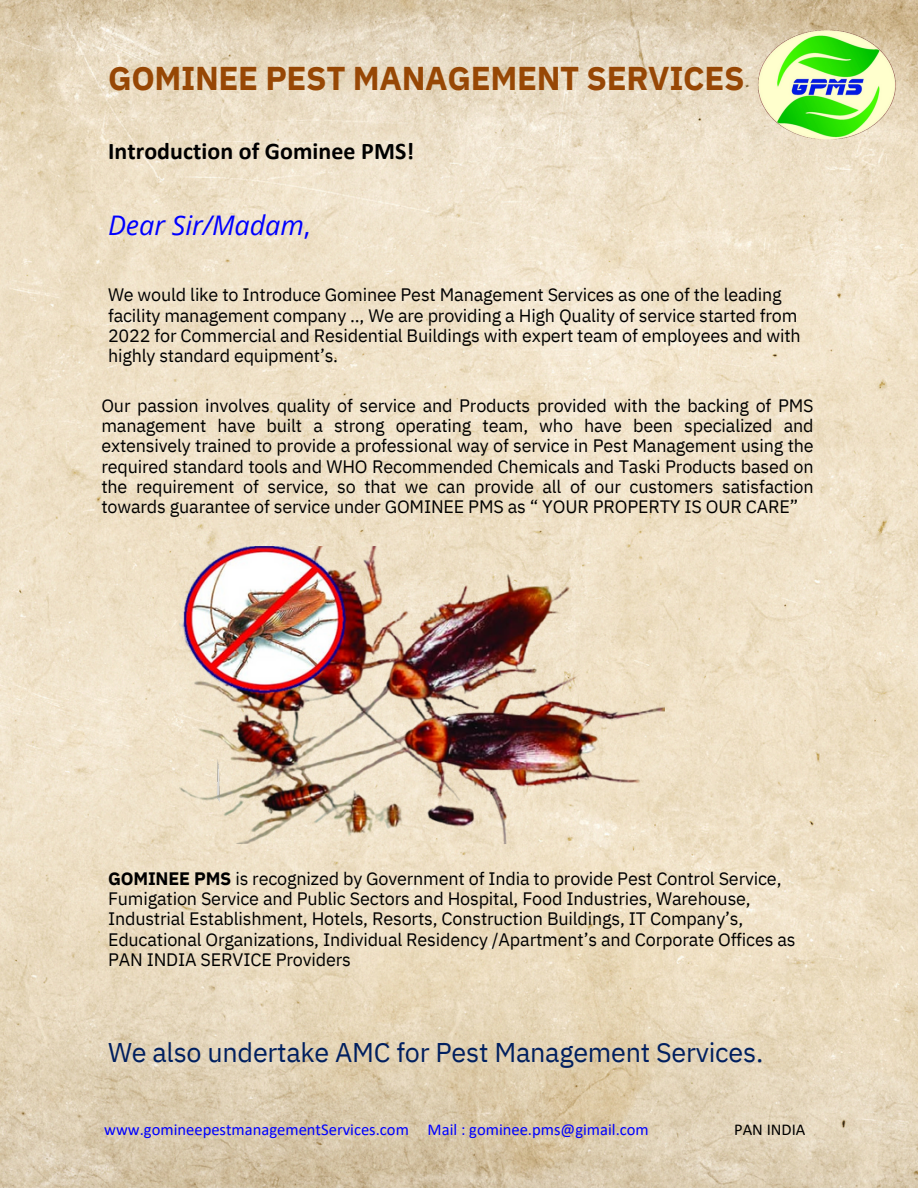
<style>
.page{position:relative;width:918px;height:1188px;background:#fff}
.page>*{position:absolute;margin:0;border:0;box-sizing:border-box;transform-origin:0 0}
.t1{font:700 33px "IBM Plex Sans";letter-spacing:-.01em;color:#974705}
.t2{font:27px "IBM Plex Sans";letter-spacing:-.01em;color:#001f5f}
.t3{font:italic 27px "Open Sans";color:#00f}
.t4{font:700 24px "Calibri";letter-spacing:.005em;color:#000}
.t5{font:18px/20.2px "IBM Plex Sans";letter-spacing:-.01em;color:#000}
.t6{font:16.5px "Calibri";color:#00f}
.t7{font:16.5px "Calibri";color:#000}
.s1{font-style:normal}
.s2{font-weight:700}
</style>
<div class="page">
<img style="left:0;top:0;width:918px;height:1188px">
<img style="left:755px;top:29px;width:142px;height:111px">
<img style="left:180px;top:546px;width:484px;height:297px">
<h2 class="t1" style="left:108px;top:57px;width:638px">GOMINEE PEST MANAGEMENT SERVICES</h2>
<p class="t4" style="left:108px;top:141px;width:308px">Introduction of Gominee PMS!</p>
<p class="t3" style="left:108px;top:206px;width:204px">Dear Sir/Madam<span class="s1">,</span></p>
<p class="t5" style="left:108px;top:284px;width:694px">We would like to Introduce Gominee Pest Management Services as one of the leading facility management company .., We are providing a High Quality of service started from 2022 for Commercial and Residential Buildings with expert team of employees and with highly standard equipment’s.</p>
<h2 class="t5" style="left:101px;top:395px;width:714px;text-align:justify">Our passion involves quality of service and Products provided with the backing of PMS management have built a strong operating team, who have been specialized and extensively trained to provide a professional way of service in Pest Management using the required standard tools and WHO Recommended Chemicals and Taski Products based on the requirement of service, so that we can provide all of our customers satisfaction towards guarantee of service under GOMINEE PMS as “ YOUR PROPERTY IS OUR CARE”</h2>
<p class="t5" style="left:108px;top:868px;width:689px"><span class="s2">GOMINEE PMS</span> is recognized by Government of India to provide Pest Control Service, Fumigation Service and Public Sectors and Hospital, Food Industries, Warehouse, Industrial Establishment, Hotels, Resorts, Construction Buildings, IT Company’s, Educational Organizations, Individual Residency /Apartment’s and Corporate Offices as PAN INDIA SERVICE Providers</p>
<p class="t2" style="left:108px;top:1035px;width:657px">We also undertake AMC for Pest Management Services.</p>
<p class="t6" style="left:104px;top:1123px;width:546px">www.gomineepestmanagementServices.com Mail : gominee.pms@gimail.com</p>
<h4 class="t7" style="left:734px;top:1123px;width:73px">PAN INDIA</h4>
</div>
